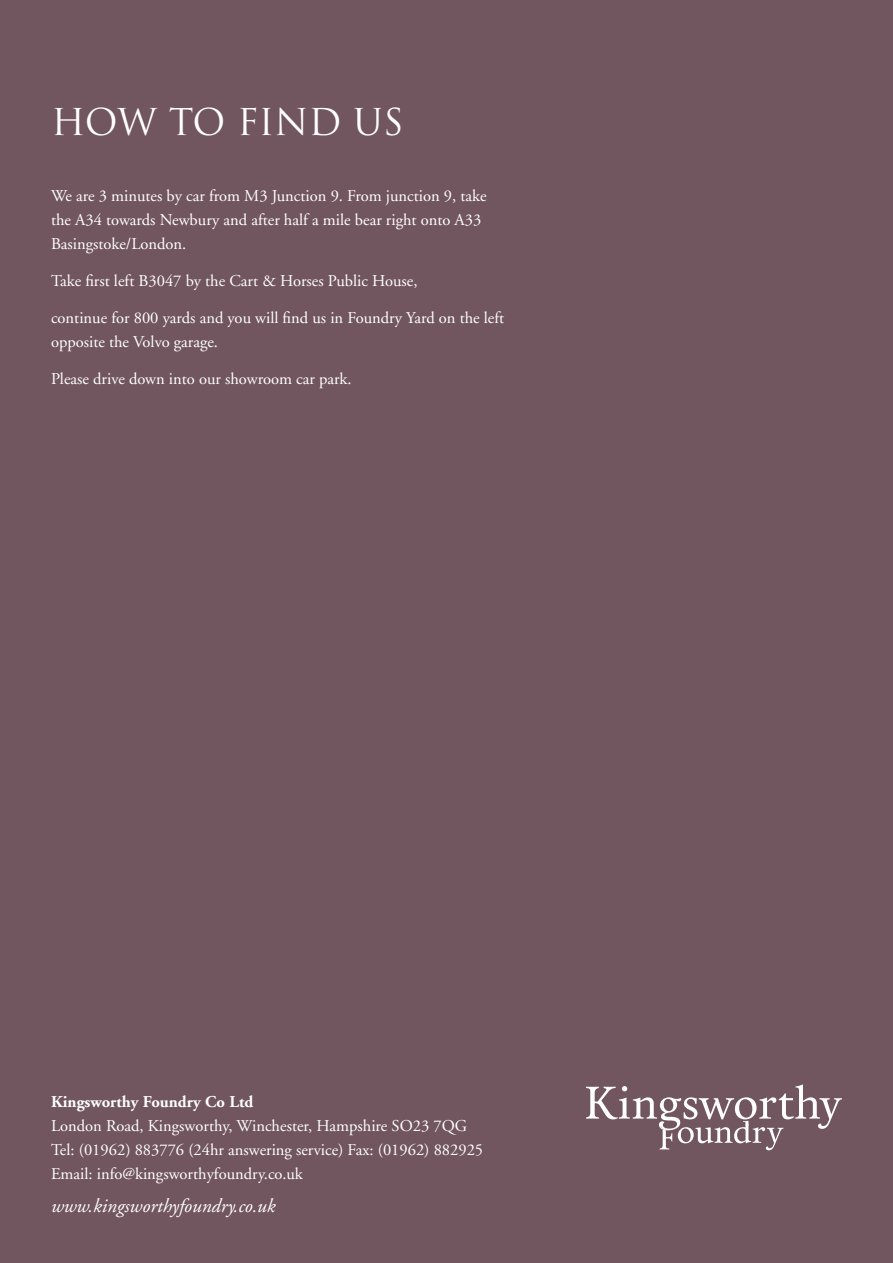
<style>
.page{position:relative;width:893px;height:1263px;background:#71555f}
.page>*{position:absolute;margin:0;border:0;box-sizing:border-box;transform-origin:0 0}
.t1{font:36px "Trajan";color:#fff}
.t2{font:italic 19.5px "Adobe Garamond LT";color:#fff}
.t3{font:16.5px/24px "Adobe Garamond LT";color:#fff}
.t4{font:700 16.5px "Adobe Garamond LT";color:#fff}
</style>
<div class="page">
<svg style="left:586px;top:1084px;width:256px;height:66px"></svg>
<h1 class="t1" style="left:51px;top:100px;width:354px">HOW TO FIND US</h1>
<p class="t3" style="left:51px;top:184px;width:437px">We are 3 minutes by car from M3 Junction 9. From junction 9, take the A34 towards Newbury and after half a mile bear right onto A33<br>Basingstoke/London.</p>
<p class="t3" style="left:51px;top:269px;width:368px">Take first left B3047 by the Cart &amp; Horses Public House,</p>
<p class="t3" style="left:51px;top:306px;width:455px">continue for 800 yards and you will find us in Foundry Yard on the left opposite the Volvo garage.</p>
<p class="t3" style="left:51px;top:366px;width:302px">Please drive down into our showroom car park.</p>
<p class="t4" style="left:51px;top:1092px;width:204px">Kingsworthy Foundry Co Ltd</p>
<p class="t3" style="left:51px;top:1114px;width:434px">London Road, Kingsworthy, Winchester, Hampshire SO23 7QG<br>Tel: (01962) 883776 (24hr answering service) Fax: (01962) 882925<br>Email: info@kingsworthyfoundry.co.uk</p>
<p class="t2" style="left:51px;top:1194px;width:226px">www.kingsworthyfoundry.co.uk</p>
</div>
